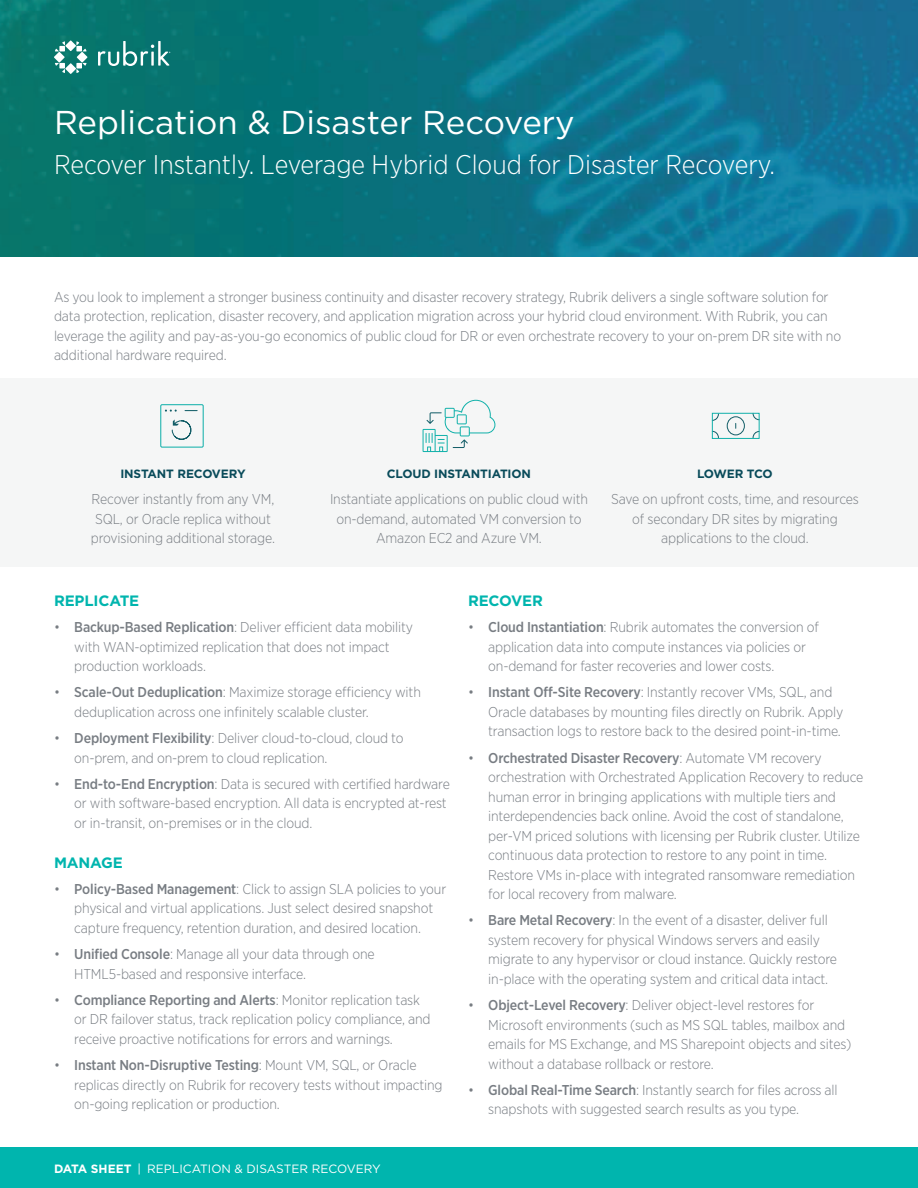
<style>
.page{position:relative;width:918px;height:1188px;background:#fff}
.page>*{position:absolute;margin:0;border:0;box-sizing:border-box;transform-origin:0 0}
.DATA_title{font:33px "Gotham";color:#fff}
.DATA_subtitle{font:300 27px "Gotham Narrow";color:#fff}
.DATA_h1{font:700 15px "Gotham";letter-spacing:-.01em;color:#00b5ae}
.DATA_text{font:300 14.25px/19.5px "Gotham Narrow";letter-spacing:-.01em;color:#787d83}
.t1{font:12px "Gotham";color:#fff}
.DATA_h2{font:700 12px "Gotham";letter-spacing:-.01em;color:#094b5a}
.DATA_h2-2{font:700 12px "Gotham";letter-spacing:-.035em;color:#094b5a}
.s1{font-weight:500}
.s2{font-weight:700}
</style>
<div class="page">
<div style="left:0;top:1148px;width:918px;height:40px;background:#00b5ae"></div>
<img style="left:0;top:0;width:918px;height:256px">
<div style="left:0;top:378px;width:918px;height:189px;background:#f5f6f6"></div>
<svg style="left:712px;top:413px;width:48px;height:26px"></svg>
<div style="left:160px;top:404px;width:44px;height:44px;border:1px solid #11b0aa"></div>
<svg style="left:185px;top:410px;width:12px;height:1px"></svg>
<svg style="left:171px;top:419px;width:21px;height:21px"></svg>
<svg style="left:165px;top:410px;width:12px;height:2px"></svg>
<svg style="left:423px;top:400px;width:72px;height:52px"></svg>
<svg style="left:65px;top:40px;width:11px;height:11px"></svg>
<svg style="left:65px;top:63px;width:11px;height:11px"></svg>
<svg style="left:77px;top:52px;width:10px;height:11px"></svg>
<svg style="left:55px;top:41px;width:10px;height:10px"></svg>
<svg style="left:76px;top:63px;width:11px;height:10px"></svg>
<svg style="left:55px;top:63px;width:10px;height:10px"></svg>
<svg style="left:76px;top:41px;width:11px;height:10px"></svg>
<svg style="left:54px;top:52px;width:11px;height:11px"></svg>
<svg style="left:98px;top:41px;width:72px;height:25px;background:#429591"></svg>
<p class="DATA_title" style="left:54px;top:102px;width:522px">Replication &amp; Disaster Recovery</p>
<p class="DATA_subtitle" style="left:54px;top:148px;width:723px">Recover Instantly. Leverage Hybrid Cloud for Disaster Recovery.</p>
<p class="DATA_text" style="left:54px;top:287px;width:789px">As you look to implement a stronger business continuity and disaster recovery strategy, Rubrik delivers a single software solution for data protection, replication, disaster recovery, and application migration across your hybrid cloud environment. With Rubrik, you can leverage the agility and pay-as-you-go economics of public cloud for DR or even orchestrate recovery to your on-prem DR site with no additional hardware required.</p>
<p class="DATA_h2" style="left:120px;top:466px;width:127px">INSTANT RECOVERY</p>
<p class="DATA_text" style="left:91px;top:489px;width:186px">Recover instantly from any VM,<br>SQL, or Oracle replica without provisioning additional storage.</p>
<p class="DATA_h2" style="left:387px;top:466px;width:146px">CLOUD INSTANTIATION</p>
<p class="DATA_text" style="left:330px;top:489px;width:260px;text-align:center">Instantiate applications on public cloud with on-demand, automated VM conversion to<br>Amazon EC2 and Azure VM.</p>
<p class="DATA_h2-2" style="left:697px;top:466px;width:77px">LOWER TCO</p>
<p class="DATA_text" style="left:611px;top:489px;width:249px;text-align:center">Save on upfront costs, time, and resources of secondary DR sites by migrating applications to the cloud.</p>
<p class="DATA_h1" style="left:54px;top:591px;width:87px">REPLICATE</p>
<p class="DATA_text" style="left:74px;top:617px;width:340px;text-indent:-20px">• <span class="s1">Backup-Based Replication</span>: Deliver efficient data mobility with WAN-optimized replication that does not impact production workloads.</p>
<p class="DATA_text" style="left:74px;top:682px;width:348px;text-indent:-20px">• <span class="s1">Scale-Out Deduplication</span>: Maximize storage efficiency with deduplication across one infinitely scalable cluster.</p>
<p class="DATA_text" style="left:74px;top:728px;width:331px;text-indent:-20px">• <span class="s1">Deployment Flexibility</span>: Deliver cloud-to-cloud, cloud to on-prem, and on-prem to cloud replication.</p>
<p class="DATA_text" style="left:74px;top:774px;width:377px;text-indent:-20px">• <span class="s1">End-to-End Encryption</span>: Data is secured with certified hardware or with software-based encryption. All data is encrypted at-rest or in-transit, on-premises or in the cloud.</p>
<p class="DATA_h1" style="left:54px;top:852px;width:70px">MANAGE</p>
<p class="DATA_text" style="left:54px;top:879px;width:394px;text-align:center">• <span class="s1">Policy-Based Management</span>: Click to assign SLA policies to your physical and virtual applications. Just select desired snapshot capture frequency, retention duration, and desired location.</p>
<p class="DATA_text" style="left:74px;top:944px;width:302px;text-indent:-20px">• <span class="s1">Unified Console</span>: Manage all your data through one<br>HTML5-based and responsive interface.</p>
<p class="DATA_text" style="left:74px;top:990px;width:358px;text-indent:-20px">• <span class="s1">Compliance Reporting and Alerts</span>: Monitor replication task or DR failover status, track replication policy compliance, and receive proactive notifications for errors and warnings.</p>
<p class="DATA_text" style="left:74px;top:1055px;width:370px;text-indent:-20px">• <span class="s1">Instant Non-Disruptive Testing</span>: Mount VM, SQL, or Oracle replicas directly on Rubrik for recovery tests without impacting on-going replication or production.</p>
<p class="t1" style="left:54px;top:1161px;width:328px"><span class="s2">DATA SHEET</span> | Replication &amp; Disaster Recovery</p>
<p class="DATA_h1" style="left:468px;top:591px;width:76px">RECOVER</p>
<p class="DATA_text" style="left:488px;top:617px;width:332px;text-indent:-20px">• <span class="s1">Cloud Instantiation</span>: Rubrik automates the conversion of application data into compute instances via policies or on-demand for faster recoveries and lower costs.</p>
<p class="DATA_text" style="left:488px;top:682px;width:357px;text-indent:-20px">• <span class="s1">Instant Off-Site Recovery</span>: Instantly recover VMs, SQL, and<br>Oracle databases by mounting files directly on Rubrik. Apply transaction logs to restore back to the desired point-in-time.</p>
<p class="DATA_text" style="left:488px;top:748px;width:377px;text-indent:-20px">• <span class="s1">Orchestrated Disaster Recovery</span>: Automate VM recovery orchestration with Orchestrated Application Recovery to reduce human error in bringing applications with multiple tiers and interdependencies back online. Avoid the cost of standalone, per-VM priced solutions with licensing per Rubrik cluster. Utilize continuous data protection to restore to any point in time.<br>Restore VMs in-place with integrated ransomware remediation for local recovery from malware.</p>
<p class="DATA_text" style="left:488px;top:910px;width:350px;text-indent:-20px">• <span class="s1">Bare Metal Recovery</span>: In the event of a disaster, deliver full system recovery for physical Windows servers and easily migrate to any hypervisor or cloud instance. Quickly restore in-place with the operating system and critical data intact.</p>
<p class="DATA_text" style="left:488px;top:995px;width:365px;text-indent:-20px">• <span class="s1">Object-Level Recovery</span>: Deliver object-level restores for Microsoft environments (such as MS SQL tables, mailbox and emails for MS Exchange, and MS Sharepoint objects and sites) without a database rollback or restore.</p>
<p class="DATA_text" style="left:488px;top:1080px;width:351px;text-indent:-20px">• <span class="s1">Global Real-Time Search</span>: Instantly search for files across all snapshots with suggested search results as you type.</p>
</div>
